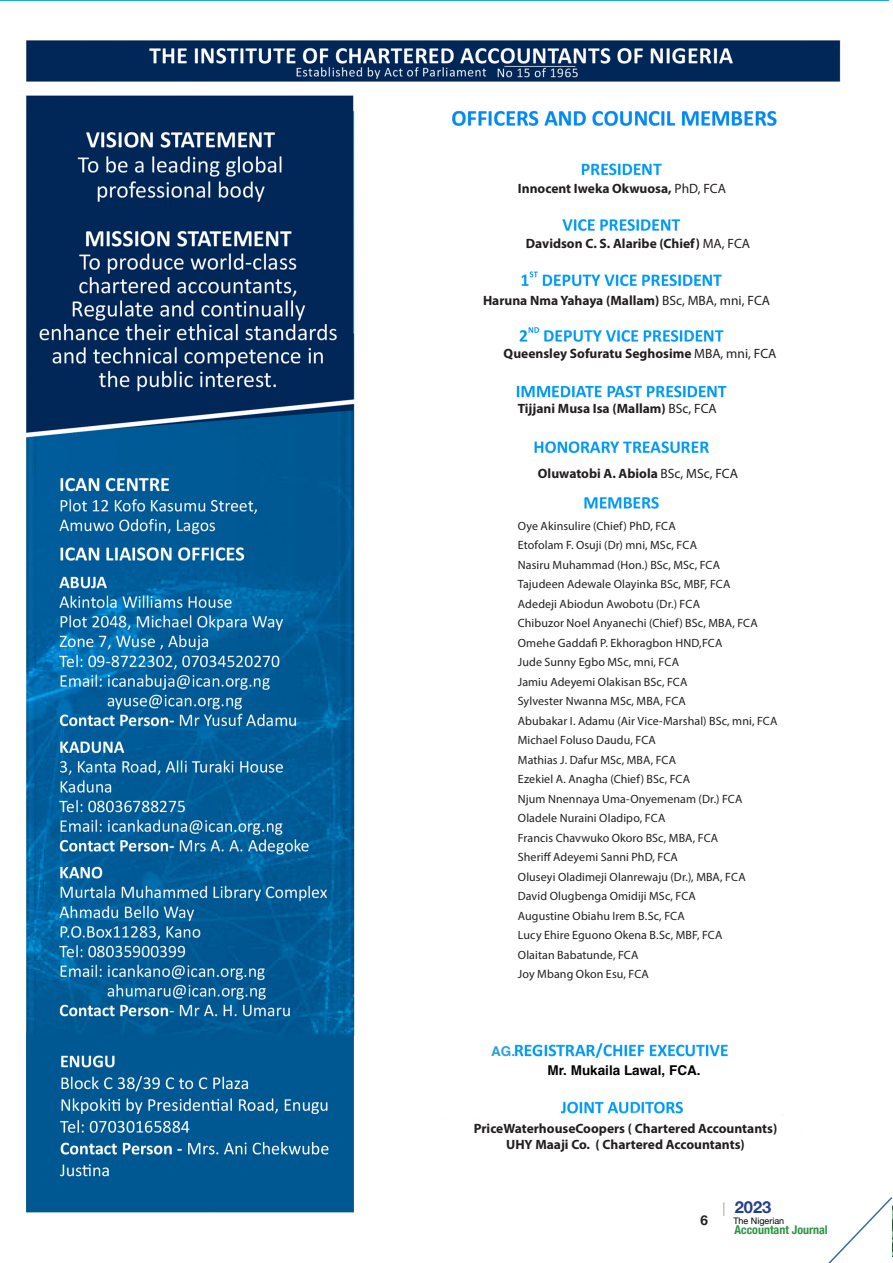
<style>
.page{position:relative;width:893px;height:1263px;background:#fff}
.page>*{position:absolute;margin:0;border:0;box-sizing:border-box;transform-origin:0 0}
.t1{font:700 16.5px "Helvetica Neue";color:#253f8e}
.t2{font:700 13.5px "Myriad Pro";color:#231f20}
.t3{font:700 13.5px "Helvetica";color:#000}
.t4{font:700 13.5px "Helvetica";color:#2ea0d9}
.t5{font:700 13.5px "Helvetica Neue";color:#231f20}
.t6{font:12px "Myriad Pro";letter-spacing:.005em;color:#231f20}
.t7{font:700 condensed 12px "Helvetica Neue";color:#2c9544}
.t8{font:9px "Helvetica Neue";color:#000304}
.s1{font-weight:400}
.s2{font-weight:400;font-size:13.5px;color:#a1a3a6}
</style>
<div class="page">
<img style="left:26px;top:40px;width:815px;height:1173px">
<svg style="left:826px;top:1195px;width:67px;height:68px"></svg>
<p class="t2" style="left:518px;top:180px;width:210px">Innocent Iweka Okwuosa, <span class="s1">PhD, FCA</span></p>
<p class="t2" style="left:526px;top:235px;width:226px">Davidson C. S. Alaribe (Chief) <span class="s1">MA, FCA</span></p>
<p class="t2" style="left:483px;top:292px;width:289px">Haruna Nma Yahaya (Mallam) <span class="s1">BSc, MBA, mni, FCA</span></p>
<p class="t2" style="left:504px;top:344px;width:274px">Queensley Sofuratu Seghosime <span class="s1">MBA, mni, FCA</span></p>
<p class="t2" style="left:518px;top:400px;width:200px">Tijjani Musa Isa (Mallam) <span class="s1">BSc, FCA</span></p>
<p class="t2" style="left:538px;top:464px;width:202px">Oluwatobi A. Abiola <span class="s1">BSc, MSc, FCA</span></p>
<p class="t6" style="left:518px;top:518px;width:159px">Oye Akinsulire (Chief) PhD, FCA</p>
<p class="t6" style="left:518px;top:538px;width:181px">Etofolam F. Osuji (Dr) mni, MSc, FCA</p>
<p class="t6" style="left:518px;top:557px;width:204px">Nasiru Muhammad (Hon.) BSc, MSc, FCA</p>
<p class="t6" style="left:518px;top:577px;width:214px">Tajudeen Adewale Olayinka BSc, MBF, FCA</p>
<p class="t6" style="left:518px;top:596px;width:184px">Adedeji Abiodun Awobotu (Dr.) FCA</p>
<p class="t6" style="left:518px;top:616px;width:241px">Chibuzor Noel Anyanechi (Chief) BSc, MBA, FCA</p>
<p class="t6" style="left:518px;top:635px;width:206px">Omehe Gaddafi P. Ekhoragbon HND,FCA</p>
<p class="t6" style="left:518px;top:655px;width:163px">Jude Sunny Egbo MSc, mni, FCA</p>
<p class="t6" style="left:518px;top:674px;width:171px">Jamiu Adeyemi Olakisan BSc, FCA</p>
<p class="t6" style="left:518px;top:694px;width:170px">Sylvester Nwanna MSc, MBA, FCA</p>
<p class="t6" style="left:518px;top:713px;width:261px">Abubakar I. Adamu (Air Vice-Marshal) BSc, mni, FCA</p>
<p class="t6" style="left:518px;top:733px;width:140px">Michael Foluso Daudu, FCA</p>
<p class="t6" style="left:518px;top:752px;width:160px">Mathias J. Dafur MSc, MBA, FCA</p>
<p class="t6" style="left:518px;top:772px;width:174px">Ezekiel A. Anagha (Chief) BSc, FCA</p>
<p class="t6" style="left:518px;top:791px;width:226px">Njum Nnennaya Uma-Onyemenam (Dr.) FCA</p>
<p class="t6" style="left:518px;top:811px;width:149px">Oladele Nuraini Oladipo, FCA</p>
<p class="t6" style="left:518px;top:830px;width:202px">Francis Chavwuko Okoro BSc, MBA, FCA</p>
<p class="t6" style="left:518px;top:850px;width:162px">Sheriff Adeyemi Sanni PhD, FCA</p>
<p class="t6" style="left:518px;top:869px;width:229px">Oluseyi Oladimeji Olanrewaju (Dr.), MBA, FCA</p>
<p class="t6" style="left:518px;top:889px;width:180px">David Olugbenga Omidiji MSc, FCA</p>
<p class="t6" style="left:518px;top:908px;width:168px">Augustine Obiahu Irem B.Sc, FCA</p>
<p class="t6" style="left:518px;top:928px;width:206px">Lucy Ehire Eguono Okena B.Sc, MBF, FCA</p>
<p class="t6" style="left:518px;top:947px;width:122px">Olaitan Babatunde, FCA</p>
<p class="t6" style="left:518px;top:967px;width:133px">Joy Mbang Okon Esu, FCA</p>
<p class="t4" style="left:491px;top:1043px;width:26px">AG.</p>
<p class="t3" style="left:547px;top:1062px;width:155px">Mr. Mukaila Lawal, FCA.</p>
<p class="t2" style="left:474px;top:1119px;width:305px">PriceWaterhouseCoopers ( Chartered Accountants)</p>
<p class="t2" style="left:506px;top:1135px;width:240px">UHY Maaji Co. ( Chartered Accountants)</p>
<p class="t5" style="left:701px;top:1210px;width:9px">6</p>
<p class="t1" style="left:722px;top:1194px;width:50px"><span class="s2">|</span> 2023</p>
<p class="t8" style="left:733px;top:1214px;width:52px">The Nigerian</p>
<p class="t7" style="left:734px;top:1220px;width:95px">Accountant Journal</p>
</div>
